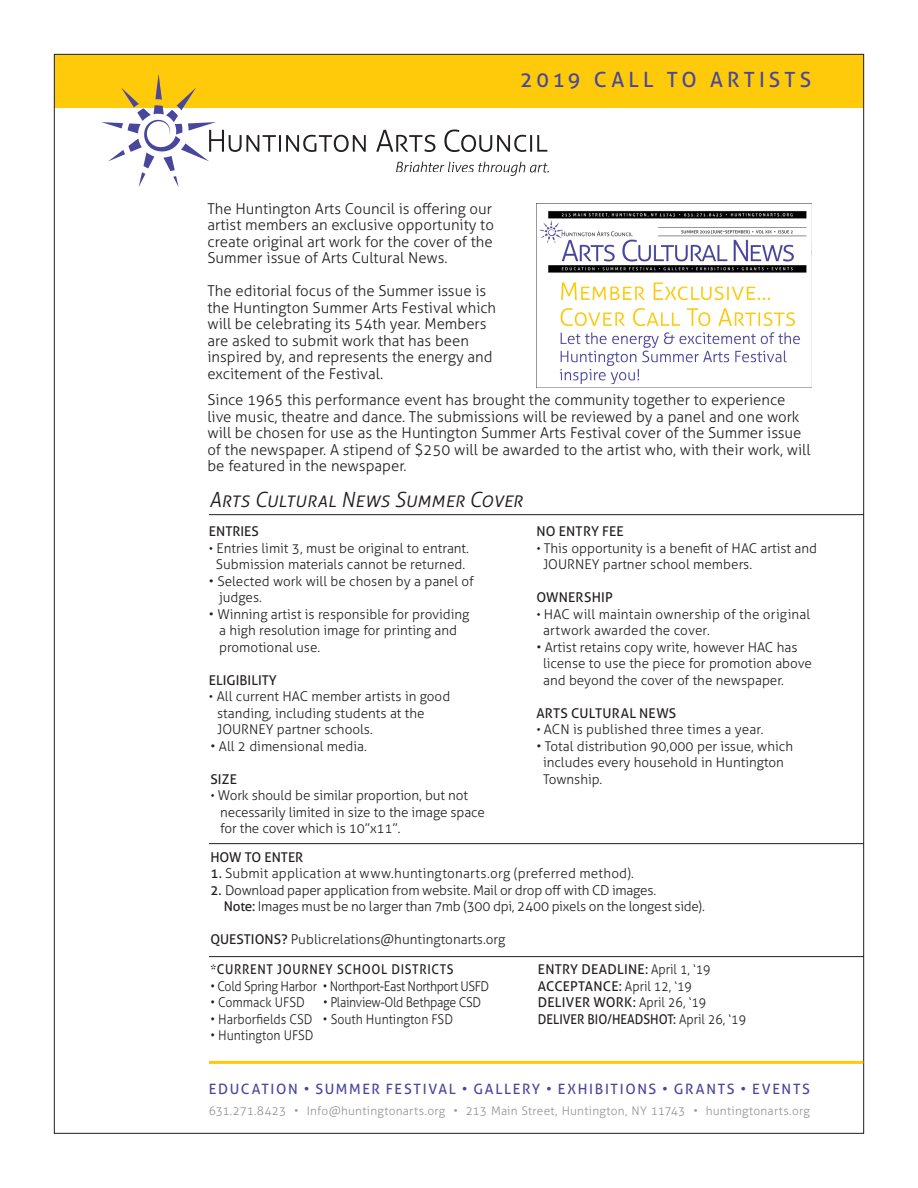
<style>
.page{position:relative;width:918px;height:1188px;background:#fff}
.page>*{position:absolute;margin:0;border:0;box-sizing:border-box;transform-origin:0 0}
.t1{font:italic 300 21px "Aller";letter-spacing:-.015em;color:#231f20}
.t2{font:21px "Aller";letter-spacing:.2em;color:#48479d}
.t3{font:300 15px/16.5px "Aller";color:#231f20}
.t4{font:14.25px "Aller";letter-spacing:.115em;color:#48479d}
.t5{font:300 13.5px/16.5px "Aller";color:#231f20}
.t6{font:13.5px "Aller";letter-spacing:.015em;color:#231f20}
.t7{font:300 13.5px "Aller";letter-spacing:-.02em;color:#231f20}
.t8{font:300 13.5px "Aller";color:#231f20;scale:.92 1}
.t9{font:300 13.5px "Aller";letter-spacing:-.035em;color:#231f20;scale:.92 1}
.t10{font:13.5px "Aller";letter-spacing:.015em;color:#231f20;scale:.92 1}
.t11{font:13.5px "Aller";letter-spacing:.05em;color:#231f20;scale:.92 1}
.t12{font:300 13.5px "Aller";letter-spacing:-.025em;color:#231f20;scale:.92 1}
.t13{font:300 12px "Aller";letter-spacing:.015em;color:#939598}
.s1{font-size:12px}
.s2{font-weight:400}
.s3{font-weight:300}
</style>
<div class="page">
<div style="left:54px;top:54px;width:810px;height:54px;background:#feca0a"></div>
<svg style="left:396px;top:162px;width:153px;height:14px"></svg>
<svg style="left:101px;top:74px;width:265px;height:113px"></svg>
<svg style="left:376px;top:130px;width:59px;height:22px"></svg>
<svg style="left:444px;top:130px;width:103px;height:22px"></svg>
<hr style="left:209px;top:1061px;width:654px;height:3px;background:#feca0a">
<hr style="left:209px;top:514px;width:655px;height:1px;background:#231f20">
<hr style="left:209px;top:843px;width:655px;height:1px;background:#231f20">
<hr style="left:209px;top:956px;width:655px;height:1px;background:#231f20">
<div style="left:207px;top:172px;width:300px;height:215px;background:#fff"></div>
<img style="left:536px;top:203px;width:275px;height:185px">
<p class="t2" style="left:520px;top:67px;width:293px">2019 CALL TO ARTISTS</p>
<p class="t3" style="left:207px;top:200px;width:288px">The Huntington Arts Council is offering our artist members an exclusive opportunity to create original art work for the cover of the Summer issue of Arts Cultural News.</p>
<p class="t3" style="left:207px;top:283px;width:290px">The editorial focus of the Summer issue is the Huntington Summer Arts Festival which will be celebrating its 54th year. Members are asked to submit work that has been inspired by, and represents the energy and excitement of the Festival.</p>
<p class="t3" style="left:207px;top:392px;width:605px">Since 1965 this performance event has brought the community together to experience live music, theatre and dance. The submissions will be reviewed by a panel and one work will be chosen for use as the Huntington Summer Arts Festival cover of the Summer issue of the newspaper. A stipend of $250 will be awarded to the artist who, with their work, will be featured in the newspaper.</p>
<p class="t1" style="left:209px;top:487px;width:315px">Arts Cultural News Summer Cover</p>
<p class="t6" style="left:209px;top:523px;width:51px">ENTRIES</p>
<p class="t5" style="left:209px;top:540px;width:262px;text-align:center"><span class="s1">•</span> Entries limit 3, must be original to entrant.<br>Submission materials cannot be returned.</p>
<p class="t5" style="left:219px;top:573px;width:256px;text-indent:-10px">• Selected work will be chosen by a panel of judges.</p>
<p class="t5" style="left:209px;top:606px;width:262px">• Winning artist is responsible for providing</p>
<p class="t5" style="left:219px;top:622px;width:239px">a high resolution image for printing and promotional use.</p>
<p class="t6" style="left:209px;top:672px;width:69px">ELIGIBILITY</p>
<p class="t5" style="left:209px;top:688px;width:243px"><span class="s1">•</span> All current HAC member artists in good</p>
<p class="t5" style="left:217px;top:705px;width:209px">standing, including students at the<br>JOURNEY partner schools.</p>
<p class="t5" style="left:210px;top:738px;width:158px">• All 2 dimensional media.</p>
<p class="t6" style="left:210px;top:771px;width:28px">SIZE</p>
<p class="t5" style="left:210px;top:787px;width:259px"><span class="s1">•</span> Work should be similar proportion, but not</p>
<p class="t5" style="left:220px;top:804px;width:266px">necessarily limited in size to the image space</p>
<p class="t5" style="left:220px;top:820px;width:182px">for the cover which is 10”x11”.</p>
<p class="t6" style="left:536px;top:523px;width:89px">NO ENTRY FEE</p>
<p class="t5" style="left:543px;top:540px;width:275px;text-indent:-7px"><span class="s1">•</span> This opportunity is a benefit of HAC artist and<br>JOURNEY partner school members.</p>
<p class="t6" style="left:536px;top:589px;width:78px">OWNERSHIP</p>
<p class="t5" style="left:543px;top:606px;width:269px;text-indent:-7px"><span class="s1">•</span> HAC will maintain ownership of the original artwork awarded the cover.</p>
<p class="t5" style="left:543px;top:639px;width:270px;text-indent:-7px">• Artist retains copy write, however HAC has license to use the piece for promotion above</p>
<p class="t5" style="left:543px;top:672px;width:242px">and beyond the cover of the newspaper.</p>
<p class="t6" style="left:536px;top:705px;width:141px">ARTS CULTURAL NEWS</p>
<p class="t5" style="left:536px;top:721px;width:229px"><span class="s1">•</span> ACN is published three times a year.</p>
<p class="t5" style="left:536px;top:738px;width:258px">• Total distribution 90,000 per issue, which</p>
<p class="t5" style="left:543px;top:754px;width:242px">includes every household in Huntington</p>
<p class="t5" style="left:543px;top:771px;width:61px">Township.</p>
<p class="t6" style="left:210px;top:849px;width:94px">HOW TO ENTER</p>
<p class="t5" style="left:210px;top:865px;width:425px"><span class="s2">1.</span> Submit application at www.huntingtonarts.org (preferred method).</p>
<p class="t7" style="left:210px;top:882px;width:448px"><span class="s2">2.</span> Download paper application from website. Mail or drop off with CD images.</p>
<p class="t5" style="left:224px;top:898px;width:482px"><span class="s2">Note:</span> Images must be no larger than 7mb (300 dpi, 2400 pixels on the longest side).</p>
<p class="t5" style="left:210px;top:931px;width:297px"><span class="s2">QUESTIONS?</span> Publicrelations@huntingtonarts.org</p>
<p class="t11" style="left:210px;top:961px;width:266px">*CURRENT JOURNEY SCHOOL DISTRICTS</p>
<p class="t9" style="left:210px;top:978px;width:305px">• Cold Spring Harbor • Northport-East Northport USFD</p>
<p class="t8" style="left:210px;top:994px;width:104px">• Commack UFSD</p>
<p class="t12" style="left:323px;top:994px;width:173px">• Plainview-Old Bethpage CSD</p>
<p class="t8" style="left:210px;top:1011px;width:265px">• Harborfields CSD • South Huntington FSD</p>
<p class="t8" style="left:210px;top:1027px;width:114px">• Huntington UFSD</p>
<p class="t6" style="left:538px;top:961px;width:174px">ENTRY DEADLINE: <span class="s3">April 1, ‘19</span></p>
<p class="t6" style="left:538px;top:978px;width:156px">ACCEPTANCE: <span class="s3">April 12, ‘19</span></p>
<p class="t6" style="left:538px;top:994px;width:170px">DELIVER WORK: <span class="s3">April 26, ‘19</span></p>
<p class="t10" style="left:538px;top:1011px;width:228px">DELIVER BIO/HEADSHOT: <span class="s3">April 26, ‘19</span></p>
<p class="t4" style="left:209px;top:1080px;width:602px">EDUCATION • SUMMER FESTIVAL • GALLERY • EXHIBITIONS • GRANTS • EVENTS</p>
<p class="t13" style="left:209px;top:1103px;width:603px">631.271.8423 • Info@huntingtonarts.org • 213 Main Street, Huntington, NY 11743 • huntingtonarts.org</p>
</div>
